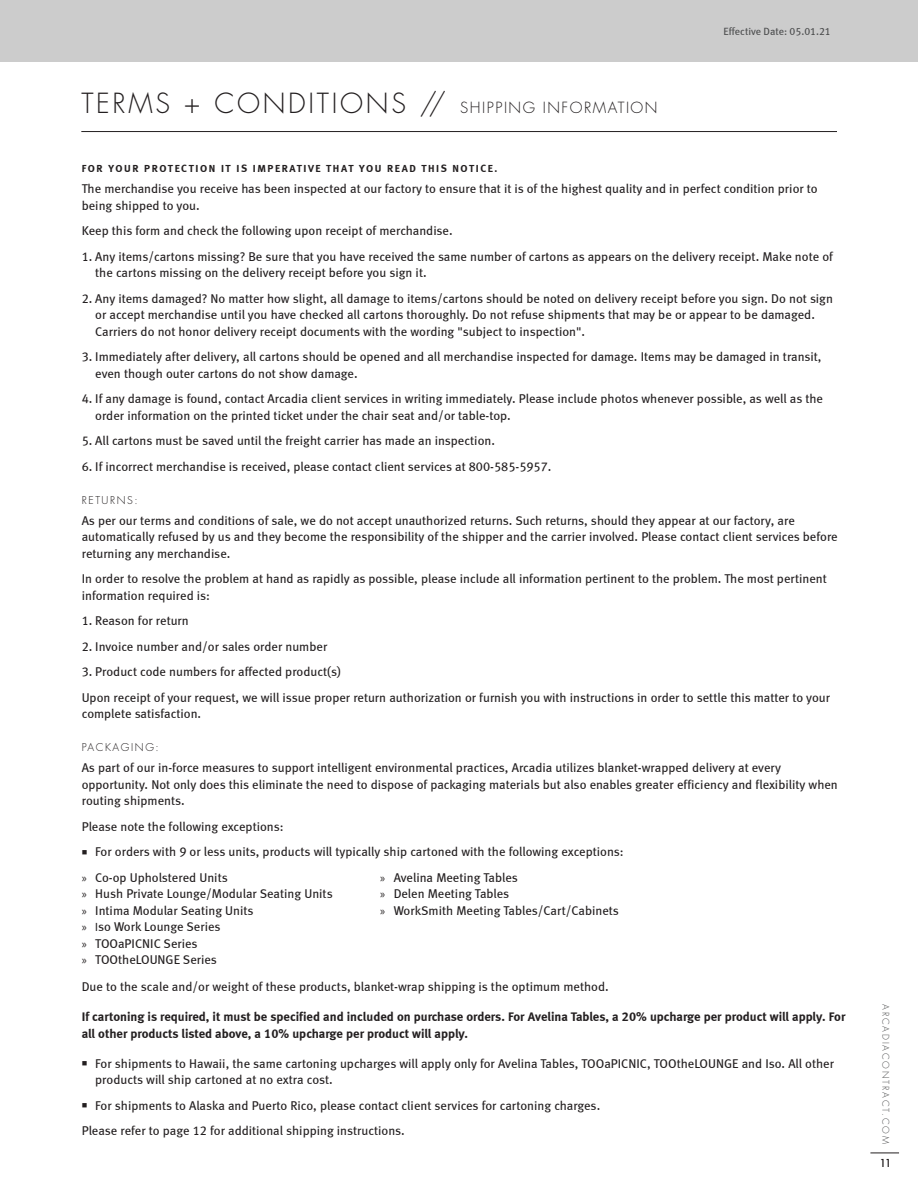
<style>
.page{position:relative;width:918px;height:1188px;background:#fff}
.page>*{position:absolute;margin:0;border:0;box-sizing:border-box;transform-origin:0 0}
.t1{font:300 15px "Futura Std";letter-spacing:.1em;color:#231f20}
.Body_copy{font:12.75px/16.5px "Meta Book LF";color:#231f20}
.Body_copy-2{font:12.75px/16.5px "Meta Bold LF";color:#231f20}
.t2{font:500 12px "Futura TEE";color:#231f20}
._2nd_Head{font:10.5px "Meta Bold LF";letter-spacing:.15em;color:#231f20}
.t3{font:10.5px "Meta Book LF";color:#4b4c4d}
._2nd_Head-2{font:300 10.5px "Futura Std";letter-spacing:.15em;color:#231f20}
.t4{font:300 9px "Futura Std";letter-spacing:.2em;color:#4b4c4d}
.s1{font-size:27px}
.s2{font-family:"Myriad Pro";font-size:12px}
</style>
<div class="page">
<hr style="left:81px;top:131px;width:756px;height:1px;background:#231f20">
<div style="left:0;top:0;width:918px;height:62px;background:#ccc"></div>
<svg style="left:870px;top:1153px;width:29px;height:1px"></svg>
<p class="t1" style="left:81px;top:99px;width:578px"><span class="s1">TERMS + CONDITIONS //</span> SHIPPING INFORMATION</p>
<p class="t3" style="left:723px;top:25px;width:109px">Effective Date: 05.01.21</p>
<p class="_2nd_Head" style="left:82px;top:162px;width:417px">FOR YOUR PROTECTION IT IS IMPERATIVE THAT YOU READ THIS NOTICE.</p>
<p class="Body_copy" style="left:82px;top:180px;width:738px">The merchandise you receive has been inspected at our factory to ensure that it is of the highest quality and in perfect condition prior to being shipped to you.</p>
<p class="Body_copy" style="left:82px;top:222px;width:372px">Keep this form and check the following upon receipt of merchandise.</p>
<p class="Body_copy" style="left:95px;top:248px;width:739px;text-indent:-14px">1. Any items/cartons missing? Be sure that you have received the same number of cartons as appears on the delivery receipt. Make note of the cartons missing on the delivery receipt before you sign it.</p>
<p class="Body_copy" style="left:95px;top:290px;width:739px;text-indent:-14px">2. Any items damaged? No matter how slight, all damage to items/cartons should be noted on delivery receipt before you sign. Do not sign or accept merchandise until you have checked all cartons thoroughly. Do not refuse shipments that may be or appear to be damaged.<br>Carriers do not honor delivery receipt documents with the wording "subject to inspection".</p>
<p class="Body_copy" style="left:95px;top:348px;width:728px;text-indent:-14px">3. Immediately after delivery, all cartons should be opened and all merchandise inspected for damage. Items may be damaged in transit, even though outer cartons do not show damage.</p>
<p class="Body_copy" style="left:95px;top:390px;width:729px;text-indent:-14px">4. If any damage is found, contact Arcadia client services in writing immediately. Please include photos whenever possible, as well as the order information on the printed ticket under the chair seat and/or table-top.</p>
<p class="Body_copy" style="left:82px;top:432px;width:415px">5. All cartons must be saved until the freight carrier has made an inspection.</p>
<p class="Body_copy" style="left:82px;top:458px;width:471px">6. If incorrect merchandise is received, please contact client services at 800-585-5957.</p>
<p class="_2nd_Head-2" style="left:82px;top:493px;width:58px">RETURNS:</p>
<p class="Body_copy" style="left:82px;top:512px;width:758px">As per our terms and conditions of sale, we do not accept unauthorized returns. Such returns, should they appear at our factory, are automatically refused by us and they become the responsibility of the shipper and the carrier involved. Please contact client services before returning any merchandise.</p>
<p class="Body_copy" style="left:82px;top:570px;width:747px">In order to resolve the problem at hand as rapidly as possible, please include all information pertinent to the problem. The most pertinent information required is:</p>
<p class="Body_copy" style="left:82px;top:612px;width:109px">1. Reason for return</p>
<p class="Body_copy" style="left:82px;top:638px;width:247px">2. Invoice number and/or sales order number</p>
<p class="Body_copy" style="left:82px;top:663px;width:261px">3. Product code numbers for affected product(s)</p>
<p class="Body_copy" style="left:82px;top:689px;width:750px">Upon receipt of your request, we will issue proper return authorization or furnish you with instructions in order to settle this matter to your complete satisfaction.</p>
<p class="_2nd_Head-2" style="left:82px;top:741px;width:79px">PACKAGING:</p>
<p class="Body_copy" style="left:82px;top:759px;width:758px">As part of our in-force measures to support intelligent environmental practices, Arcadia utilizes blanket-wrapped delivery at every opportunity. Not only does this eliminate the need to dispose of packaging materials but also enables greater efficiency and flexibility when routing shipments.</p>
<p class="Body_copy" style="left:82px;top:818px;width:203px">Please note the following exceptions:</p>
<p class="Body_copy" style="left:82px;top:843px;width:543px">■ For orders with 9 or less units, products will typically ship cartoned with the following exceptions:</p>
<p class="Body_copy" style="left:82px;top:869px;width:148px"><span class="s2">»</span> Co-op Upholstered Units</p>
<p class="Body_copy" style="left:380px;top:869px;width:139px"><span class="s2">»</span> Avelina Meeting Tables</p>
<p class="Body_copy" style="left:82px;top:885px;width:253px"><span class="s2">»</span> Hush Private Lounge/Modular Seating Units</p>
<p class="Body_copy" style="left:380px;top:885px;width:131px"><span class="s2">»</span> Delen Meeting Tables</p>
<p class="Body_copy" style="left:82px;top:902px;width:173px"><span class="s2">»</span> Intima Modular Seating Units</p>
<p class="Body_copy" style="left:380px;top:902px;width:240px"><span class="s2">»</span> WorkSmith Meeting Tables/Cart/Cabinets</p>
<p class="Body_copy" style="left:82px;top:918px;width:140px"><span class="s2">» I</span>so Work Lounge Series</p>
<p class="Body_copy" style="left:82px;top:935px;width:117px"><span class="s2">»</span> TOOaPICNIC Series</p>
<p class="Body_copy" style="left:82px;top:951px;width:137px"><span class="s2">»</span> TOOtheLOUNGE Series</p>
<p class="Body_copy" style="left:82px;top:978px;width:529px">Due to the scale and/or weight of these products, blanket-wrap shipping is the optimum method.</p>
<p class="Body_copy-2" style="left:82px;top:1008px;width:765px">If cartoning is required, it must be specified and included on purchase orders. For Avelina Tables, a 20% upcharge per product will apply. For all other products listed above, a 10% upcharge per product will apply.</p>
<p class="Body_copy" style="left:95px;top:1055px;width:740px;text-indent:-14px">■ For shipments to Hawaii, the same cartoning upcharges will apply only for Avelina Tables, TOOaPICNIC, TOOtheLOUNGE and Iso. All other products will ship cartoned at no extra cost.</p>
<p class="Body_copy" style="left:82px;top:1097px;width:520px">■ For shipments to Alaska and Puerto Rico, please contact client services for cartoning charges.</p>
<p class="Body_copy" style="left:82px;top:1122px;width:325px">Please refer to page 12 for additional shipping instructions.</p>
<p class="t4" style="left:891px;top:1004px;width:141px;rotate:90deg">ARCADIACONTRACT.COM</p>
<p class="t2" style="left:880px;top:1156px;width:14px">11</p>
</div>
